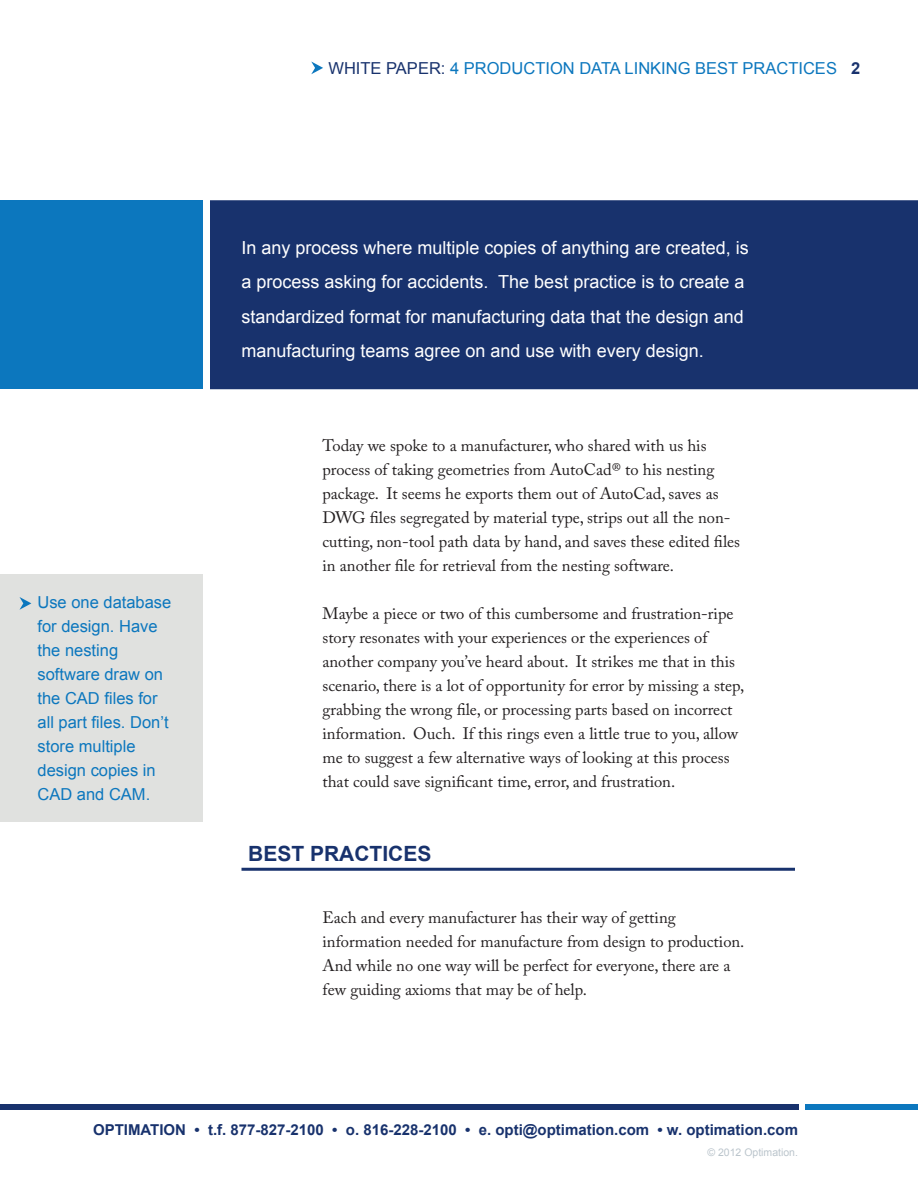
<style>
.page{position:relative;width:918px;height:1188px;background:#fff}
.page>*{position:absolute;margin:0;border:0;box-sizing:border-box;transform-origin:0 0}
.Headline{font:700 21px "Arial";color:#18326d}
.IntroParagraph{font:18px/34.5px "Arial";color:#fff}
.BodyCopy{font:16.5px/24px "Adobe Caslon Pro";color:#231f20}
.BoxInsets{font:16.5px/24px "Arial";color:#0c77be}
.t1{font:700 16.5px "Arial";color:#18326d}
.t2{font:700 15px "Arial";color:#18326d}
.t3{font:10.5px "Arial";color:#bbc5cc}
.s1{color:#18326d}
</style>
<div class="page">
<svg style="left:311px;top:62px;width:12px;height:12px"></svg>
<div style="left:0;top:1105px;width:798px;height:5px;background:#18326d"></div>
<div style="left:806px;top:1105px;width:112px;height:5px;background:#0c77be"></div>
<div style="left:210px;top:200px;width:708px;height:189px;background:#18326d"></div>
<div style="left:0;top:200px;width:203px;height:189px;background:#0c77be"></div>
<hr style="left:242px;top:868px;width:553px;height:3px;background:#18326d">
<div style="left:0;top:574px;width:203px;height:248px;background:#e0e1df"></div>
<svg style="left:20px;top:597px;width:11px;height:13px"></svg>
<p class="BoxInsets" style="left:328px;top:56px;width:510px"><span class="s1">WHITE PAPER:</span> 4 PRODUCTION DATA LINKING BEST PRACTICES</p>
<p class="t1" style="left:851px;top:57px;width:11px">2</p>
<p class="BoxInsets" style="left:38px;top:591px;width:135px">Use one database for design. Have the nesting software draw on the CAD files for all part files. Don’t store multiple design copies in<br>CAD and CAM.</p>
<p class="IntroParagraph" style="left:242px;top:230px;width:509px">In any process where multiple copies of anything are created, is a process asking for accidents. The best practice is to create a standardized format for manufacturing data that the design and manufacturing teams agree on and use with every design.</p>
<p class="BodyCopy" style="left:322px;top:433px;width:419px">Today we spoke to a manufacturer, who shared with us his process of taking geometries from AutoCad® to his nesting package. It seems he exports them out of AutoCad, saves as DWG files segregated by material type, strips out all the non&shy;cutting, non-tool path data by hand, and saves these edited files in another file for retrieval from the nesting software.</p>
<p class="BodyCopy" style="left:322px;top:601px;width:423px">Maybe a piece or two of this cumbersome and frustration-ripe story resonates with your experiences or the experiences of another company you’ve heard about. It strikes me that in this scenario, there is a lot of opportunity for error by missing a step, grabbing the wrong file, or processing parts based on incorrect information. Ouch. If this rings even a little true to you, allow me to suggest a few alternative ways of looking at this process that could save significant time, error, and frustration.</p>
<p class="Headline" style="left:248px;top:840px;width:185px">BEST PRACTICES</p>
<p class="BodyCopy" style="left:322px;top:905px;width:423px">Each and every manufacturer has their way of getting information needed for manufacture from design to production.<br>And while no one way will be perfect for everyone, there are a few guiding axioms that may be of help.</p>
<p class="t2" style="left:93px;top:1120px;width:706px">OPTIMATION • t.f. 877-827-2100 • o. 816-228-2100 • e. opti@optimation.com • w. optimation.com</p>
<p class="t3" style="left:707px;top:1145px;width:92px">© 2012 Optimation.</p>
</div>
